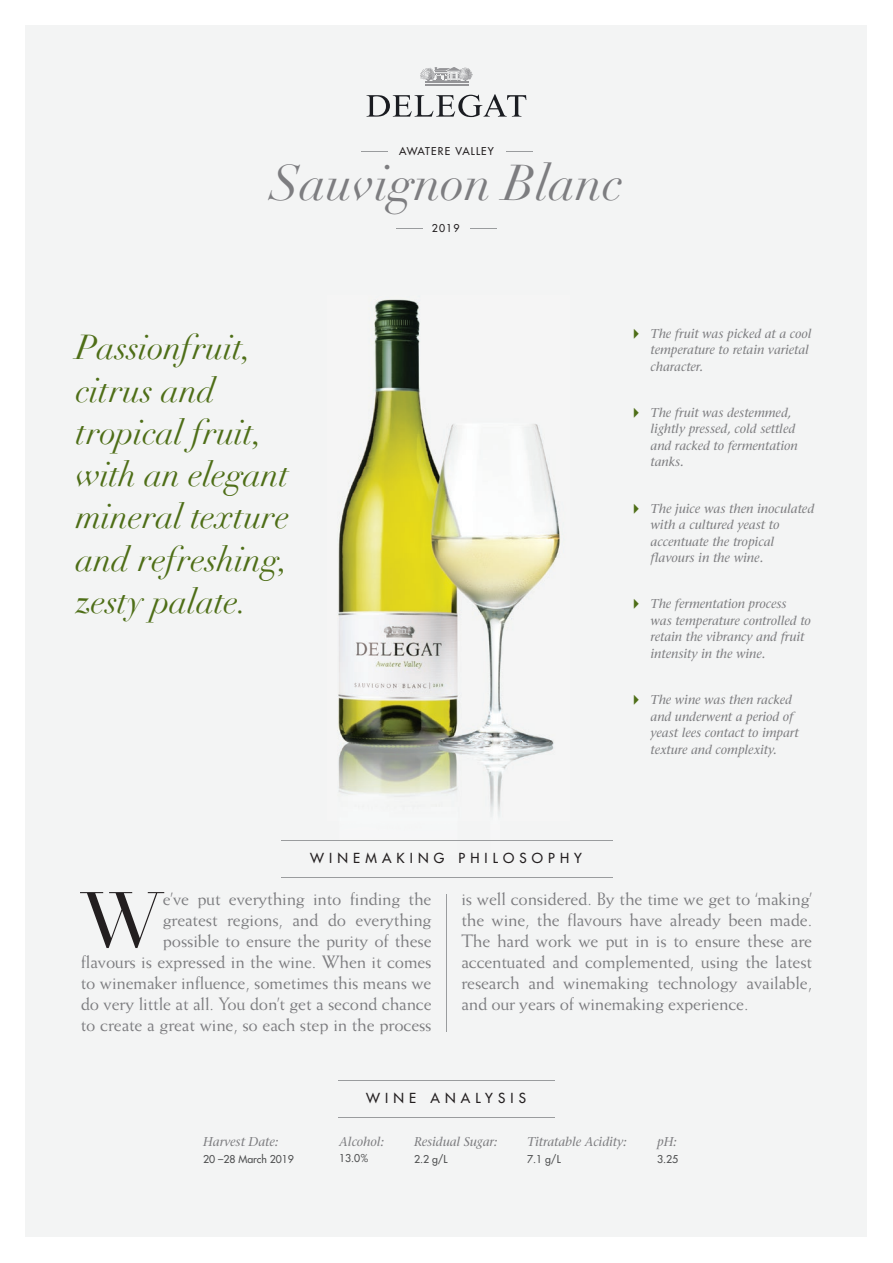
<style>
.page{position:relative;width:893px;height:1263px;background:#fff}
.page>*{position:absolute;margin:0;border:0;box-sizing:border-box;transform-origin:0 0}
.t1{font:76.95px "Didot";color:#231f20}
.t2{font:italic 49.5px "Didot LT Std";color:#7d7d80}
.t3{font:italic 33.9px/42.3px "Didot";letter-spacing:-.01em;color:#4e6e17}
.t4{font:18px/21px "Weiss";letter-spacing:-.01em;color:#7d7d80;text-align:right}
.t5{font:13.5px "Futura";letter-spacing:.38em;color:#231f20}
.t6{font:italic 12.75px/16.5px "Stone Serif";color:#7d7d80}
.t7{font:10.5px "Futura";letter-spacing:-.005em;color:#4e4f50}
.t8{font:10.5px "Futura";letter-spacing:.11em;color:#231f20}
.s1{color:#4e6e17}
</style>
<div class="page">
<div style="left:26px;top:26px;width:841px;height:1211px;background:#f3f4f4"></div>
<img style="left:338px;top:299px;width:222px;height:512px">
<svg style="left:367px;top:94px;width:159px;height:23px"></svg>
<svg style="left:420px;top:67px;width:53px;height:15px"></svg>
<hr style="left:425px;top:81px;width:43px;height:2px;background:#949497">
<hr style="left:425px;top:84px;width:43px;height:2px;background:#949497">
<svg style="left:361px;top:151px;width:26px;height:1px"></svg>
<svg style="left:506px;top:151px;width:27px;height:1px"></svg>
<svg style="left:396px;top:228px;width:27px;height:1px"></svg>
<svg style="left:470px;top:228px;width:27px;height:1px"></svg>
<hr style="left:281px;top:840px;width:331px;height:1px;background:#9a9c9e">
<hr style="left:281px;top:877px;width:331px;height:1px;background:#9a9c9e">
<hr style="left:446px;top:895px;width:1px;height:137px;background:#9a9c9e">
<hr style="left:338px;top:1080px;width:217px;height:1px;background:#9a9c9e">
<hr style="left:338px;top:1117px;width:217px;height:1px;background:#9a9c9e">
<p class="t8" style="left:399px;top:144px;width:96px">AWATERE VALLEY</p>
<h2 class="t2" style="left:270px;top:153px;width:353px">Sauvignon Blanc</h2>
<h3 class="t3" style="left:76px;top:327px;width:215px">Passionfruit, citrus and tropical fruit, with an elegant mineral texture and refreshing, zesty palate.</h3>
<p class="t8" style="left:432px;top:221px;width:29px">2019</p>
<p class="t5" style="left:310px;top:850px;width:273px">WINEMAKING PHILOSOPHY</p>
<p class="t6" style="left:650px;top:325px;width:162px;text-indent:-17px"><span class="s1">◆</span> The fruit was picked at a cool temperature to retain varietal character.</p>
<p class="t6" style="left:650px;top:404px;width:149px;text-indent:-17px"><span class="s1">◆</span> The fruit was destemmed, lightly pressed, cold settled and racked to fermentation tanks.</p>
<p class="t6" style="left:650px;top:500px;width:165px;text-indent:-17px"><span class="s1">◆</span> The juice was then inoculated with a cultured yeast to accentuate the tropical flavours in the wine.</p>
<p class="t6" style="left:650px;top:596px;width:162px;text-indent:-17px"><span class="s1">◆</span> The fermentation process was temperature controlled to retain the vibrancy and fruit intensity in the wine.</p>
<p class="t6" style="left:650px;top:691px;width:150px;text-indent:-17px"><span class="s1">◆</span> The wine was then racked and underwent a period of yeast lees contact to impart texture and complexity.</p>
<p class="t4" style="left:81px;top:888px;width:352px">e’ve put everything into finding the<br>greatest regions, and do everything<br>possible to ensure the purity of these<br>flavours is expressed in the wine. When it comes to winemaker influence, sometimes this means we do very little at all. You don’t get a second chance to create a great wine, so each step in the process</p>
<p class="t4" style="left:461px;top:888px;width:352px;text-align:justify">is well considered. By the time we get to ‘making’ the wine, the flavours have already been made.<br>The hard work we put in is to ensure these are accentuated and complemented, using the latest research and winemaking technology available, and our years of winemaking experience.</p>
<h1 class="t1" style="left:81px;top:874px;width:84px">W</h1>
<p class="t6" style="left:203px;top:1133px;width:77px">Harvest Date:</p>
<p class="t7" style="left:203px;top:1152px;width:92px">20 –28 March 2019</p>
<p class="t5" style="left:366px;top:1090px;width:161px">WINE ANALYSIS</p>
<p class="t6" style="left:339px;top:1133px;width:46px">Alcohol:</p>
<p class="t7" style="left:339px;top:1152px;width:30px">13.0%</p>
<p class="t6" style="left:414px;top:1133px;width:85px">Residual Sugar:</p>
<p class="t7" style="left:414px;top:1152px;width:35px">2.2 g/L</p>
<p class="t6" style="left:527px;top:1133px;width:101px">Titratable Acidity:</p>
<p class="t7" style="left:527px;top:1152px;width:35px">7.1 g/L</p>
<p class="t6" style="left:657px;top:1133px;width:21px">pH:</p>
<p class="t7" style="left:657px;top:1152px;width:23px">3.25</p>
</div>
